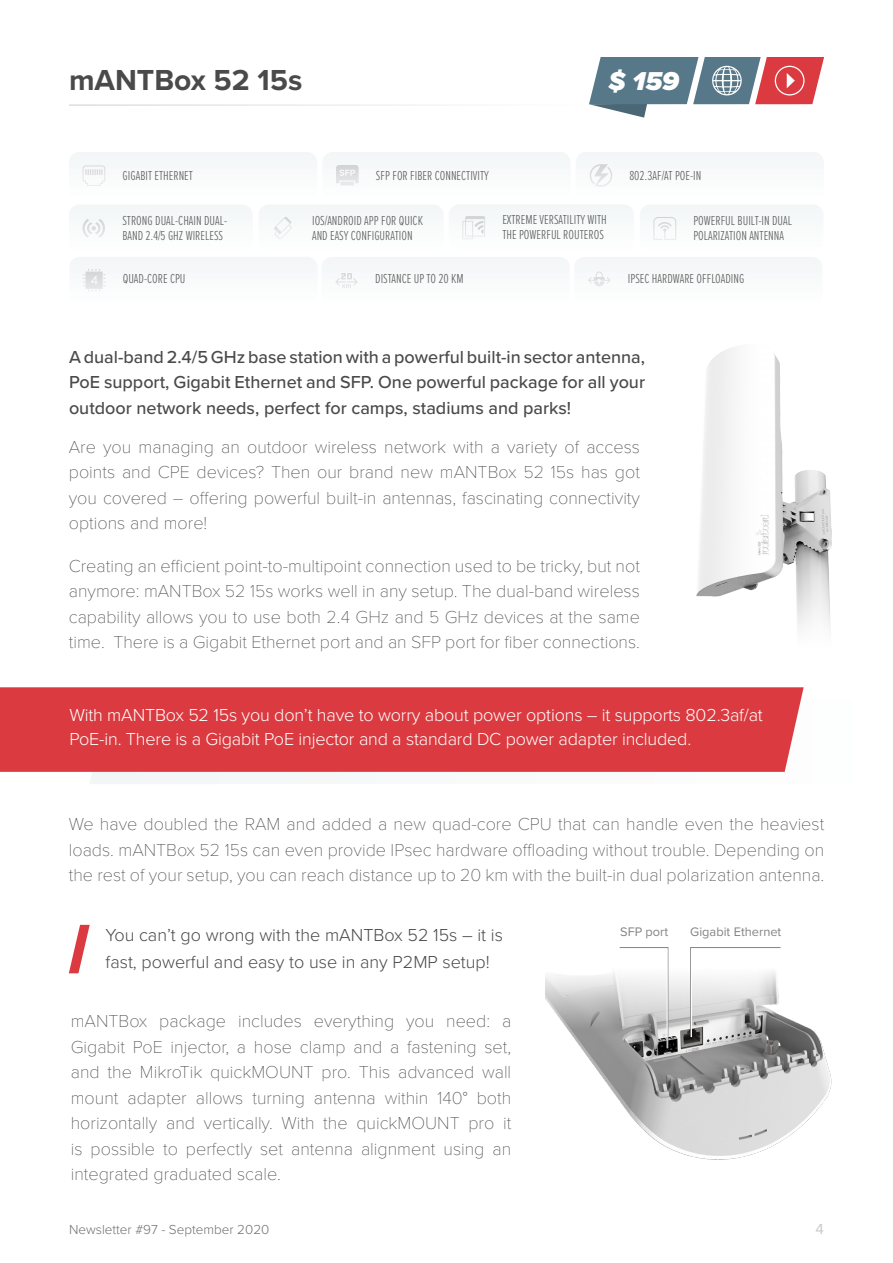
<style>
.page{position:relative;width:893px;height:1263px;background:#fff}
.page>*{position:absolute;margin:0;border:0;box-sizing:border-box;transform-origin:0 0}
.Lielie_virsraksti_20{font:700 30px "Proxima Nova";color:#4a4a4b}
.t1{font:italic 900 26.85px "Proxima Nova";color:#fff}
.Teksts{font:100 18px/25.5px "Proxima Nova T";color:#494a4a;text-align:justify}
.Teksts-2{font:500 18px/25.5px "Proxima Nova";color:#4a4a4c;text-align:justify}
.Teksts-3{font:300 18px/24px "Proxima Nova";letter-spacing:-.01em;color:#fff}
.Teksts-4{font:300 18px/27px "Proxima Nova";color:#494a4a}
.t2{font:15px "Proxima Nova";color:#c7c8ca}
.Teksts-5{font:300 13.5px "Proxima Nova Ex Cn";color:#5d5f5e}
.t3{font:300 13.5px "Proxima Nova";color:#6f7070}
.Teksts-6{font:12.75px "Proxima Nova";color:#858483}
</style>
<div class="page">
<svg style="left:69px;top:925px;width:21px;height:48px"></svg>
<img style="left:696px;top:347px;width:136px;height:281px">
<img style="left:545px;top:973px;width:287px;height:187px">
<svg style="left:690px;top:947px;width:91px;height:91px"></svg>
<hr style="left:691px;top:948px;width:1px;height:89px;background:#fff">
<svg style="left:619px;top:947px;width:50px;height:102px"></svg>
<hr style="left:667px;top:948px;width:1px;height:100px;background:#fff">
<div style="left:90px;top:772px;width:129px;height:12px;background:#f4f6f7"></div>
<div style="left:0;top:687px;width:804px;height:85px;background:#db3b40"></div>
<svg style="left:589px;top:57px;width:235px;height:61px"></svg>
<hr style="left:69px;top:105px;width:520px;height:1px;background:#c6c6c5">
<svg style="left:70px;top:152px;width:753px;height:140px"></svg>
<p class="Lielie_virsraksti_20" style="left:69px;top:58px;width:235px">mANTBox 52 15s</p>
<p class="t1" style="left:609px;top:61px;width:72px">$ 159</p>
<p class="Teksts-5" style="left:123px;top:165px;width:72px">GIGABIT ETHERNET</p>
<p class="Teksts-5" style="left:122px;top:210px;width:106px">STRONG DUAL-CHAIN DUAL-</p>
<p class="Teksts-5" style="left:122px;top:225px;width:102px">BAND 2.4/5 GHZ WIRELESS</p>
<p class="Teksts-5" style="left:376px;top:165px;width:114px">SFP FOR FIBER CONNECTIVITY</p>
<p class="Teksts-5" style="left:312px;top:210px;width:112px">IOS/ANDROID APP FOR QUICK</p>
<p class="Teksts-5" style="left:312px;top:225px;width:102px">AND EASY CONFIGURATION</p>
<p class="Teksts-5" style="left:502px;top:210px;width:106px">EXTREME VERSATILITY WITH</p>
<p class="Teksts-5" style="left:502px;top:225px;width:103px">THE POWERFUL ROUTEROS</p>
<p class="Teksts-5" style="left:629px;top:165px;width:74px">802.3AF/AT POE-IN</p>
<p class="Teksts-5" style="left:693px;top:210px;width:100px">POWERFUL BUILT-IN DUAL</p>
<p class="Teksts-5" style="left:693px;top:225px;width:92px">POLARIZATION ANTENNA</p>
<p class="Teksts-5" style="left:123px;top:268px;width:64px">QUAD-CORE CPU</p>
<p class="Teksts-5" style="left:375px;top:269px;width:90px">DISTANCE UP TO 20 KM</p>
<p class="Teksts-5" style="left:628px;top:269px;width:118px">IPSEC HARDWARE OFFLOADING</p>
<p class="Teksts-2" style="left:69px;top:343px;width:578px">A dual-band 2.4/5 GHz base station with a powerful built-in sector antenna, PoE support, Gigabit Ethernet and SFP. One powerful package for all your outdoor network needs, perfect for camps, stadiums and parks!</p>
<p class="Teksts" style="left:69px;top:433px;width:573px">Are you managing an outdoor wireless network with a variety of access points and CPE devices? Then our brand new mANTBox 52 15s has got you covered – offering powerful built-in antennas, fascinating connectivity options and more!</p>
<p class="Teksts" style="left:69px;top:552px;width:573px">Creating an efficient point-to-multipoint connection used to be tricky, but not anymore: mANTBox 52 15s works well in any setup. The dual-band wireless capability allows you to use both 2.4 GHz and 5 GHz devices at the same time. There is a Gigabit Ethernet port and an SFP port for fiber connections.</p>
<p class="Teksts-3" style="left:69px;top:702px;width:695px">With mANTBox 52 15s you don’t have to worry about power options – it supports 802.3af/at<br>PoE-in. There is a Gigabit PoE injector and a standard DC power adapter included.</p>
<p class="Teksts" style="left:69px;top:810px;width:757px">We have doubled the RAM and added a new quad-core CPU that can handle even the heaviest loads. mANTBox 52 15s can even provide IPsec hardware offloading without trouble. Depending on the rest of your setup, you can reach distance up to 20 km with the built-in dual polarization antenna.</p>
<p class="Teksts-4" style="left:106px;top:920px;width:399px">You can’t go wrong with the mANTBox 52 15s – it is fast, powerful and easy to use in any P2MP setup!</p>
<p class="Teksts-6" style="left:620px;top:923px;width:50px">SFP port</p>
<p class="Teksts-6" style="left:690px;top:923px;width:93px">Gigabit Ethernet</p>
<p class="Teksts" style="left:71px;top:1007px;width:442px">mANTBox package includes everything you need: a Gigabit PoE injector, a hose clamp and a fastening set, and the MikroTik quickMOUNT pro. This advanced wall mount adapter allows turning antenna within 140° both horizontally and vertically. With the quickMOUNT pro it is possible to perfectly set antenna alignment using an integrated graduated scale.</p>
<p class="t3" style="left:69px;top:1219px;width:202px">Newsletter #97 - September 2020</p>
<p class="t2" style="left:816px;top:1218px;width:10px">4</p>
</div>
